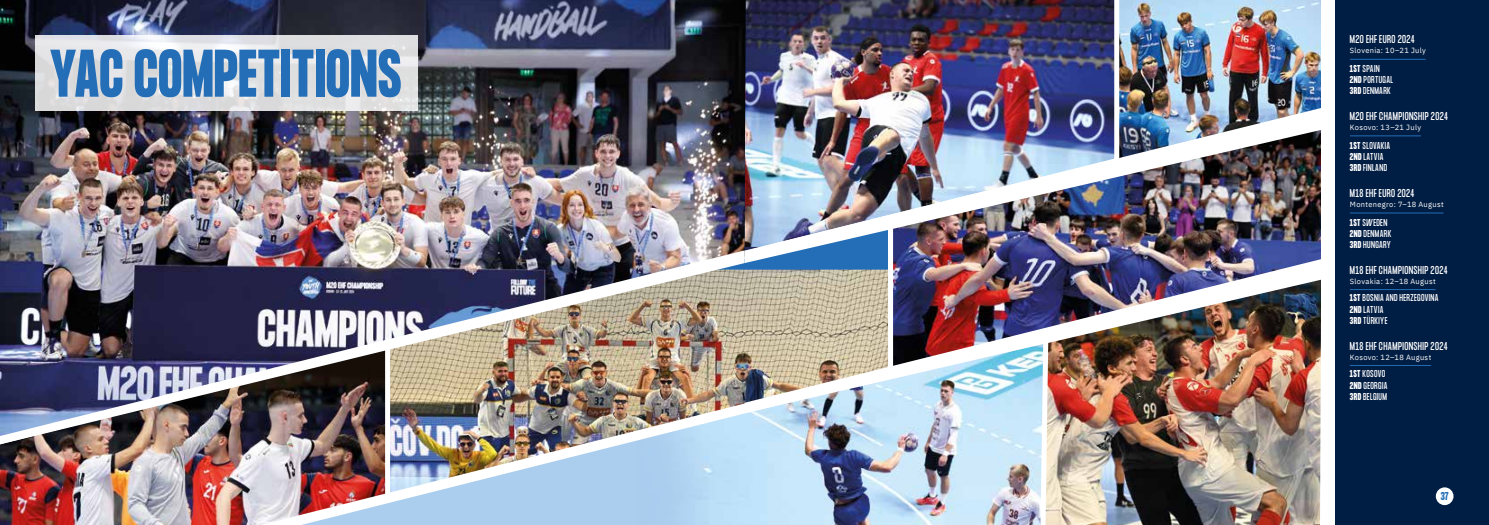
<style>
.page{position:relative;width:1489px;height:525px;background:#fff}
.page>*{position:absolute;margin:0;border:0;box-sizing:border-box;transform-origin:0 0}
.t1{font:700 58.75px "Formula Condensed";letter-spacing:.02em;color:#236eb6}
.t2{font:10px "Formula Condensed";letter-spacing:.04em;color:#fff}
.t3{font:700 10px "Formula Condensed";color:#236eb6}
.t4{font:8.75px/11.2px "Formula Condensed";letter-spacing:.045em;color:#fff}
.t5{font:7.5px "IBM Plex Sans";letter-spacing:.04em;color:#fff}
.s1{font-weight:700}
</style>
<div class="page">
<img style="left:1051px;top:413px;width:269px;height:111px">
<img style="left:1121px;top:0;width:199px;height:66px">
<img style="left:745px;top:0;width:376px;height:66px">
<img style="left:0;top:444px;width:189px;height:80px">
<img style="left:189px;top:413px;width:862px;height:111px">
<img style="left:0;top:0;width:745px;height:250px">
<img style="left:260px;top:413px;width:543px;height:111px">
<img style="left:0;top:250px;width:744px;height:194px">
<svg style="left:35px;top:35px;width:383px;height:76px;background:#e1e1e3"></svg>
<img style="left:744px;top:263px;width:577px;height:150px">
<img style="left:744px;top:66px;width:577px;height:197px">
<div style="left:1335px;top:0;width:153px;height:524px;background:#001d43"></div>
<hr style="left:1349px;top:135px;width:71px;height:1px;background:#236eb6">
<hr style="left:1349px;top:59px;width:76px;height:1px;background:#236eb6">
<hr style="left:1349px;top:289px;width:86px;height:1px;background:#236eb6">
<hr style="left:1349px;top:212px;width:94px;height:1px;background:#236eb6">
<hr style="left:1349px;top:365px;width:81px;height:1px;background:#236eb6">
<div style="left:1435px;top:487px;width:18px;height:18px;background:#fff;border-radius:50%"></div>
<h1 class="t1" style="left:50px;top:38px;width:353px">YAC COMPETITIONS</h1>
<p class="t2" style="left:1349px;top:34px;width:66px">M20 EHF EURO 2024</p>
<p class="t5" style="left:1349px;top:45px;width:77px">Slovenia: 10–21 July</p>
<p class="t4" style="left:1349px;top:63px;width:45px"><span class="s1">1ST</span> SPAIN<br><span class="s1">2ND</span> PORTUGAL<br><span class="s1">3RD</span> DENMARK</p>
<p class="t2" style="left:1349px;top:110px;width:99px">M20 EHF CHAMPIONSHIP 2024</p>
<p class="t5" style="left:1349px;top:122px;width:73px">Kosovo: 13–21 July</p>
<p class="t4" style="left:1349px;top:140px;width:42px"><span class="s1">1ST</span> SLOVAKIA<br><span class="s1">2ND</span> LATVIA<br><span class="s1">3RD</span> FINLAND</p>
<p class="t2" style="left:1349px;top:187px;width:66px">M18 EHF EURO 2024</p>
<p class="t5" style="left:1349px;top:199px;width:95px">Montenegro: 7–18 August</p>
<p class="t4" style="left:1349px;top:217px;width:43px"><span class="s1">1ST</span> SWEDEN<br><span class="s1">2ND</span> DENMARK<br><span class="s1">3RD</span> HUNGARY</p>
<p class="t2" style="left:1349px;top:264px;width:99px">M18 EHF CHAMPIONSHIP 2024</p>
<p class="t5" style="left:1349px;top:275px;width:87px">Slovakia: 12–18 August</p>
<p class="t4" style="left:1349px;top:292px;width:90px"><span class="s1">1ST</span> BOSNIA AND HERZEGOVINA<br><span class="s1">2ND</span> LATVIA<br><span class="s1">3RD</span> TÜRKIYE</p>
<p class="t2" style="left:1349px;top:339px;width:99px">M18 EHF CHAMPIONSHIP 2024</p>
<p class="t5" style="left:1349px;top:351px;width:83px">Kosovo: 12–18 August</p>
<p class="t4" style="left:1349px;top:368px;width:39px"><span class="s1">1ST</span> KOSOVO<br><span class="s1">2ND</span> GEORGIA<br><span class="s1">3RD</span> BELGIUM</p>
<p class="t3" style="left:1440px;top:490px;width:9px">37</p>
</div>
